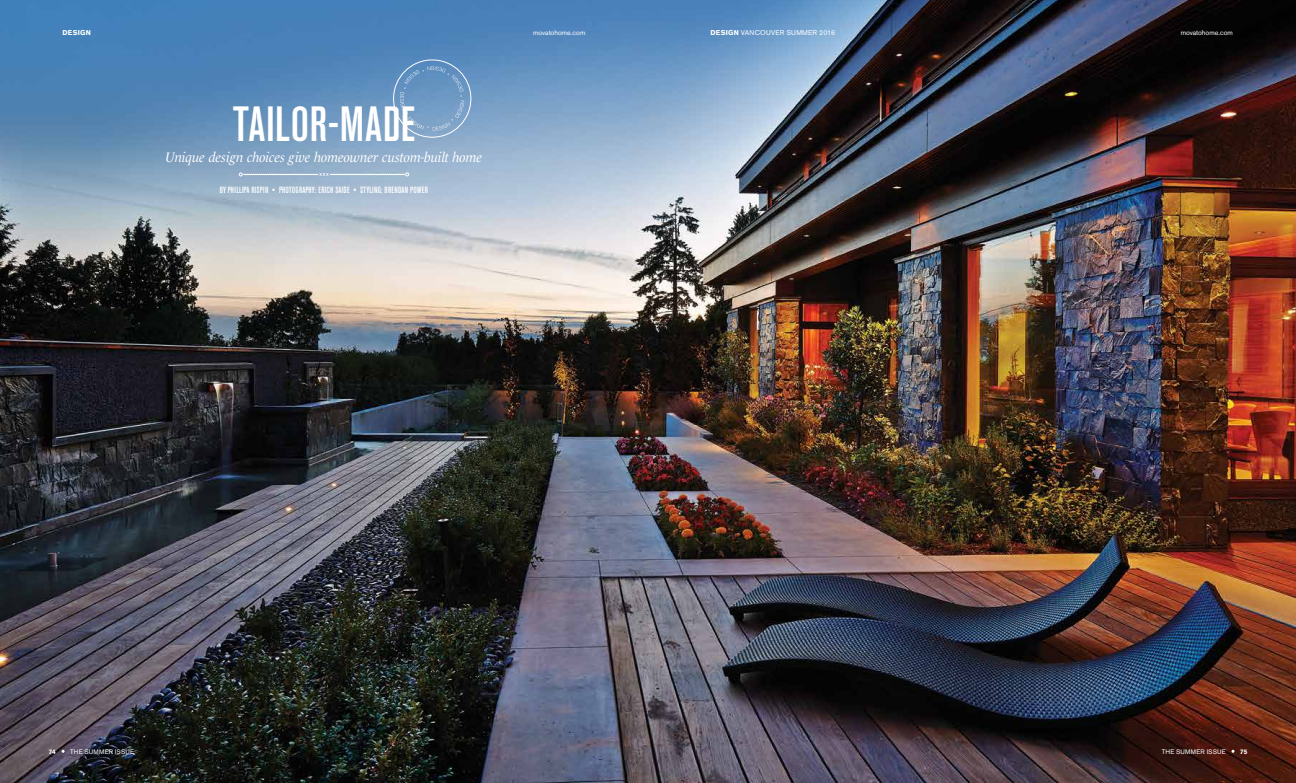
<style>
.page{position:relative;width:1296px;height:783px;background:#fff}
.page>*{position:absolute;margin:0;border:0;box-sizing:border-box;transform-origin:0 0}
.t1{font:500 condensed 49px "Akzidenz Grotesk BE";letter-spacing:.02em;color:#fff}
.t2{font:italic 14px "Le Monde Livre";letter-spacing:-.01em;color:#fff}
.t3{font:500 9px "Akzidenz Grot Con BQ";letter-spacing:.03em;color:#fff}
.t4{font:7px "Akzidenz Grotesk BE";color:#fff}
.t5{font:7px "Akzidenz Grotesk BE";letter-spacing:.025em;color:#fff}
.t6{font:700 7px "Akzidenz Grotesk BE";letter-spacing:.035em;color:#fff}
.t7{font:6.5px "Akzidenz Grotesk BE";letter-spacing:.04em;color:#fff}
.t8{font:700 6.5px "Akzidenz Grotesk BE";color:#fff}
.s1{font-weight:700}
</style>
<div class="page">
<img style="left:0;top:0;width:1296px;height:783px">
<div style="left:393px;top:60px;width:78px;height:77px;border:1px solid #fff;border-radius:50%"></div>
<svg style="left:400px;top:66px;width:64px;height:65px"></svg>
<svg style="left:239px;top:173px;width:170px;height:3px"></svg>
<p class="t6" style="left:63px;top:28px;width:30px">DESIGN</p>
<p class="t4" style="left:533px;top:28px;width:54px">movatohome.com</p>
<p class="t5" style="left:711px;top:28px;width:126px"><span class="s1">DESIGN</span> VANCOUVER SUMMER 2016</p>
<p class="t4" style="left:1181px;top:28px;width:54px">movatohome.com</p>
<h1 class="t1" style="left:233px;top:97px;width:184px">TAILOR-MADE</h1>
<h2 class="t2" style="left:166px;top:149px;width:318px">Unique design choices give homeowner custom-built home</h2>
<p class="t3" style="left:220px;top:185px;width:210px">BY PHILLIPA RISPIN • PHOTOGRAPHY: ERICH SAIDE • STYLING: BRENDAN POWER</p>
<p class="t8" style="left:49px;top:748px;width:9px">74</p>
<p class="t7" style="left:70px;top:748px;width:66px">THE SUMMER ISSUE</p>
<p class="t7" style="left:1162px;top:748px;width:66px">THE SUMMER ISSUE</p>
<p class="t8" style="left:1240px;top:748px;width:9px">75</p>
</div>
